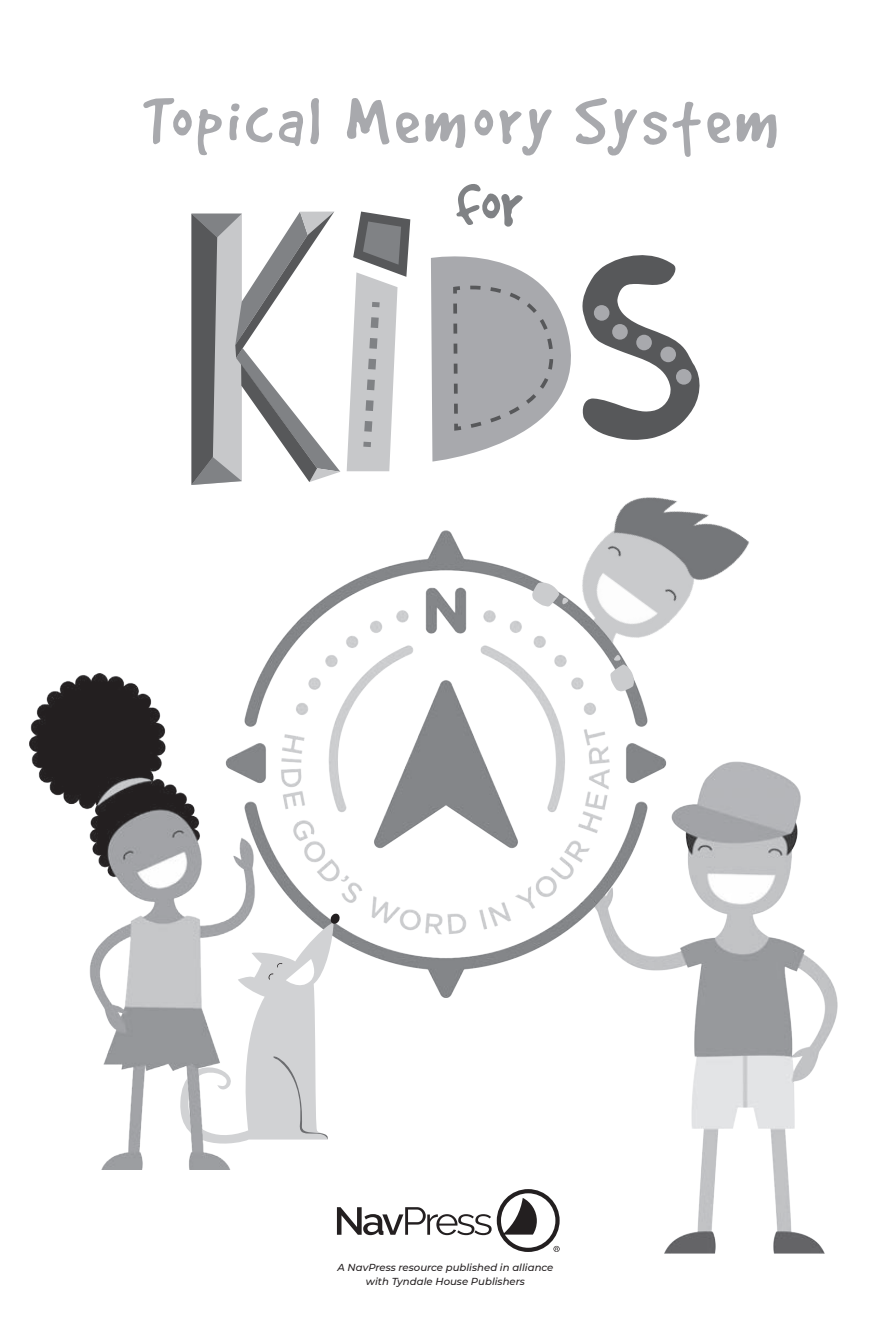
<style>
.page{position:relative;width:891px;height:1337px;background:#fff}
.page>*{position:absolute;margin:0;border:0;box-sizing:border-box;transform-origin:0 0}
.t1{font:72.23px "Good Dog";letter-spacing:.07em;color:#a8a9ad}
.t2{font:69.52px "Good Dog";color:#808285}
.t3{font:italic 500 10.12px/14.6px "Montserrat";color:#231f20;text-align:center}
</style>
<div class="page">
<svg style="left:337px;top:1189px;width:223px;height:63px"></svg>
<img style="left:685px;top:511px;width:64px;height:92px">
<img style="left:664px;top:761px;width:174px;height:492px">
<img style="left:259px;top:469px;width:426px;height:529px">
<svg style="left:532px;top:582px;width:37px;height:25px"></svg>
<svg style="left:610px;top:654px;width:24px;height:37px"></svg>
<svg style="left:259px;top:913px;width:81px;height:227px"></svg>
<img style="left:30px;top:674px;width:229px;height:495px">
<svg style="left:191px;top:211px;width:149px;height:274px"></svg>
<svg style="left:347px;top:211px;width:63px;height:260px"></svg>
<div style="left:363px;top:442px;width:8px;height:5px;background:#808285"></div>
<svg style="left:431px;top:255px;width:269px;height:206px"></svg>
<div style="left:594px;top:305px;width:16px;height:16px;background:#a8a9ad;border-radius:50%"></div>
<div style="left:612px;top:324px;width:16px;height:16px;background:#a8a9ad;border-radius:50%"></div>
<div style="left:636px;top:335px;width:16px;height:15px;background:#a8a9ad;border-radius:50%"></div>
<div style="left:660px;top:346px;width:16px;height:16px;background:#a8a9ad;border-radius:50%"></div>
<div style="left:676px;top:369px;width:16px;height:16px;background:#a8a9ad;border-radius:50%"></div>
<h1 class="t1" style="left:143px;top:84px;width:637px">Topical Memory System</h1>
<h2 class="t2" style="left:456px;top:168px;width:69px">for</h2>
<p class="t3" style="left:337px;top:1259px;width:218px">A NavPress resource published in alliance with Tyndale House Publishers</p>
</div>
